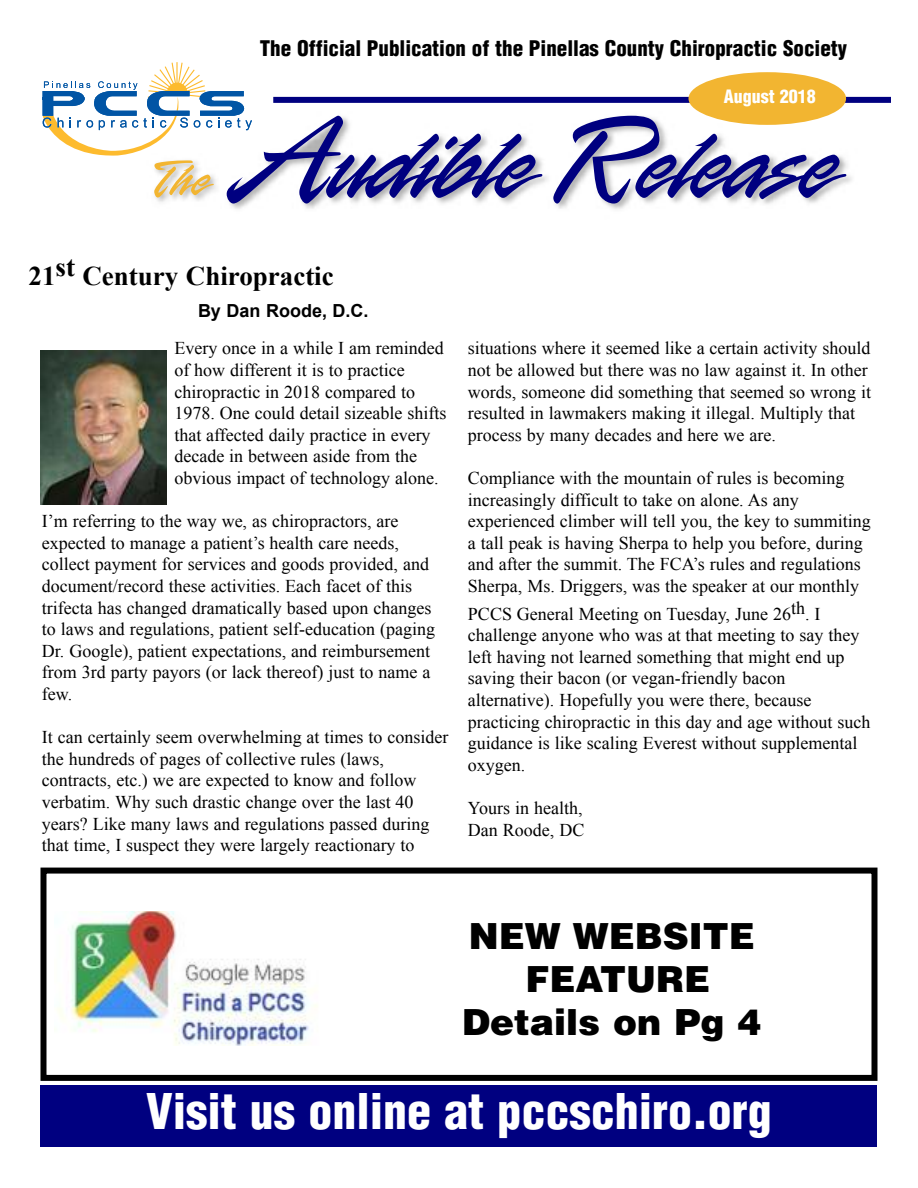
<style>
.page{position:relative;width:918px;height:1188px;background:#fff}
.page>*{position:absolute;margin:0;border:0;box-sizing:border-box;transform-origin:0 0}
.t1{font:117.15px "Rapier Plain";letter-spacing:-.025em;color:#000080}
.t2{font:55.5px "Rapier Plain";color:#f2b531}
.t3{font:900 condensed 48px "Helvetica";color:#fff}
.t4{font:900 36px/43.2px "Helvetica";color:#000;text-align:center}
.t5{font:700 27px "Times New Roman";color:#000}
.t6{font:900 condensed 21px "Helvetica";color:#000}
.t7{font:18px/21.6px "Times New Roman";color:#000}
.t8{font:700 18px "Arial";color:#000}
.t9{font:900 condensed 18px "Helvetica";color:#fff}
.s1{font-size:131.7px}
</style>
<div class="page">
<div style="left:40px;top:868px;width:838px;height:213px;border:6px solid #000"></div>
<img style="left:57px;top:912px;width:261px;height:133px">
<img style="left:228px;top:88px;width:661px;height:121px">
<div style="left:273px;top:97px;width:618px;height:6px;background:#000080"></div>
<div style="left:688px;top:72px;width:158px;height:53px;background:#f2b531;border-radius:50%"></div>
<img style="left:155px;top:160px;width:61px;height:42px">
<svg style="left:43px;top:62px;width:209px;height:94px"></svg>
<div style="left:40px;top:1085px;width:838px;height:61px;background:#000080"></div>
<img style="left:40px;top:351px;width:127px;height:153px">
<p class="t6" style="left:260px;top:37px;width:589px">The Official Publication of the Pinellas County Chiropractic Society</p>
<h2 class="t2" style="left:149px;top:144px;width:62px">The</h2>
<p class="t9" style="left:724px;top:86px;width:93px">August 2018</p>
<h1 class="t1" style="left:227px;top:89px;width:611px"><span class="s1">A</span>udible <span class="s1">R</span>elease</h1>
<h3 class="t5" style="left:28px;top:260px;width:307px">21st Century Chiropractic</h3>
<p class="t8" style="left:198px;top:301px;width:172px">By Dan Roode, D.C.</p>
<p class="t7" style="left:174px;top:338px;width:274px">Every once in a while I am reminded of how different it is to practice chiropractic in 2018 compared to 1978. One could detail sizeable shifts that affected daily practice in every decade in between aside from the obvious impact of technology alone.</p>
<p class="t7" style="left:42px;top:510px;width:395px">I’m referring to the way we, as chiropractors, are expected to manage a patient’s health care needs, collect payment for services and goods provided, and document/record these activities. Each facet of this trifecta has changed dramatically based upon changes to laws and regulations, patient self-education (paging Dr. Google), patient expectations, and reimbursement from 3rd party payors (or lack thereof) just to name a few.</p>
<p class="t7" style="left:42px;top:726px;width:408px">It can certainly seem overwhelming at times to consider the hundreds of pages of collective rules (laws, contracts, etc.) we are expected to know and follow verbatim. Why such drastic change over the last 40 years? Like many laws and regulations passed during that time, I suspect they were largely reactionary to</p>
<p class="t7" style="left:468px;top:338px;width:405px">situations where it seemed like a certain activity should not be allowed but there was no law against it. In other words, someone did something that seemed so wrong it resulted in lawmakers making it illegal. Multiply that process by many decades and here we are.</p>
<p class="t7" style="left:468px;top:467px;width:405px">Compliance with the mountain of rules is becoming increasingly difficult to take on alone. As any experienced climber will tell you, the key to summiting a tall peak is having Sherpa to help you before, during and after the summit. The FCA’s rules and regulations Sherpa, Ms. Driggers, was the speaker at our monthly</p>
<p class="t7" style="left:468px;top:603px;width:404px">PCCS General Meeting on Tuesday, June 26th. I challenge anyone who was at that meeting to say they left having not learned something that might end up saving their bacon (or vegan-friendly bacon alternative). Hopefully you were there, because practicing chiropractic in this day and age without such guidance is like scaling Everest without supplemental oxygen.</p>
<p class="t7" style="left:468px;top:797px;width:118px">Yours in health,<br>Dan Roode, DC</p>
<h3 class="t4" style="left:462px;top:915px;width:301px">NEW WEBSITE<br>FEATURE<br>Details on Pg 4</h3>
<h3 class="t3" style="left:146px;top:1085px;width:627px">Visit us online at pccschiro.org</h3>
</div>
